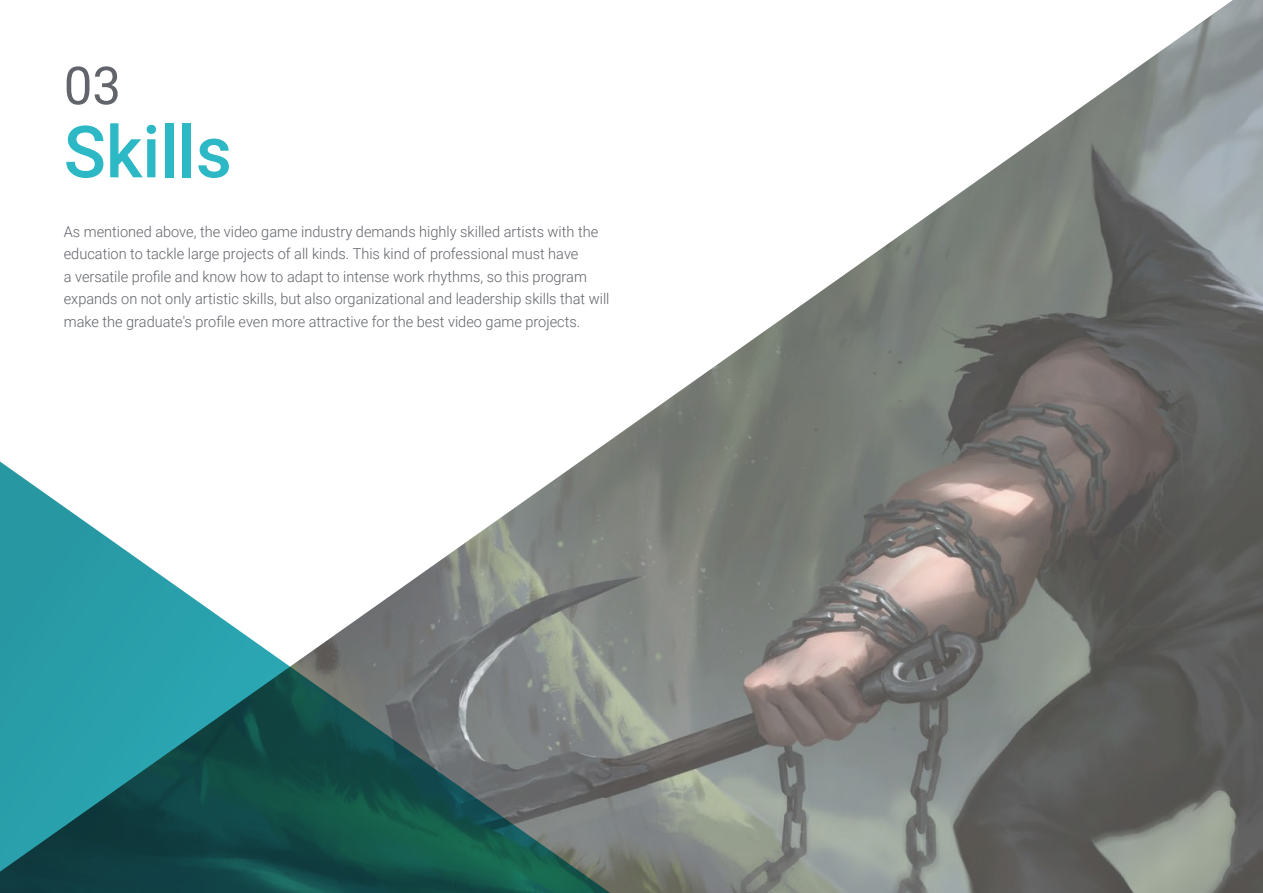
<style>
.page{position:relative;width:1263px;height:893px;background:#fff}
.page>*{position:absolute;margin:0;border:0;box-sizing:border-box;transform-origin:0 0}
.t1{font:500 72px "Roboto";color:#2db8c5}
.t2{font:52.5px "Roboto";color:#61646a}
.t3{font:300 15px/22.5px "Roboto";color:#61646a}
</style>
<div class="page">
<img style="left:602px;top:0;width:661px;height:893px">
<svg style="left:0;top:446px;width:640px;height:447px"></svg>
<h2 class="t2" style="left:64px;top:49px;width:59px">03</h2>
<h1 class="t1" style="left:64px;top:101px;width:170px">Skills</h1>
<p class="t3" style="left:64px;top:219px;width:547px">As mentioned above, the video game industry demands highly skilled artists with the education to tackle large projects of all kinds. This kind of professional must have<br>a versatile profile and know how to adapt to intense work rhythms, so this program expands on not only artistic skills, but also organizational and leadership skills that will make the graduate's profile even more attractive for the best video game projects.</p>
</div>
